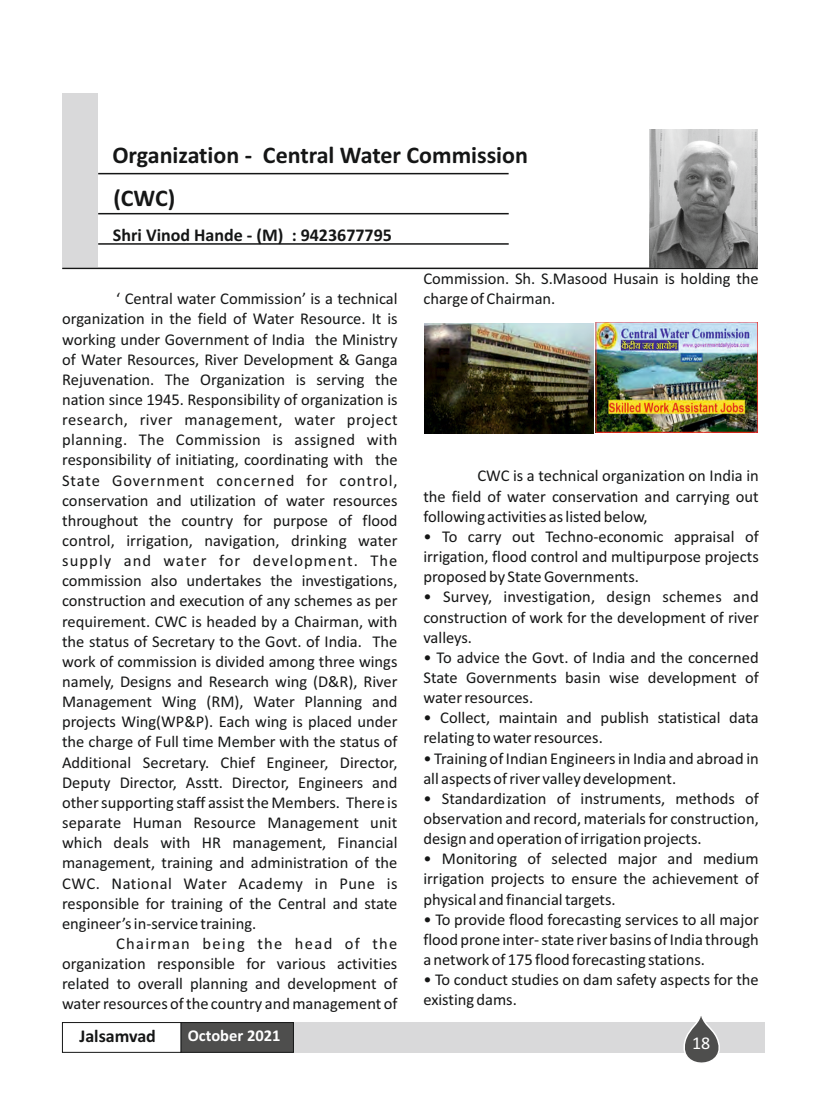
<style>
.page{position:relative;width:834px;height:1102px;background:#fff}
.page>*{position:absolute;margin:0;border:0;box-sizing:border-box;transform-origin:0 0}
.t1{font:700 24px/42.3px "Calibri";color:#151616}
.t2{font:700 18px "Calibri";color:#151616}
.t3{font:18px "Calibri";color:#fff}
.t4{font:16.5px/20.1px "Calibri";color:#151616;text-align:justify}
.t5{font:700 16.5px "Calibri";color:#fff}
</style>
<div class="page">
<hr style="left:62px;top:268px;width:696px;height:1px;background:#151616">
<div style="left:62px;top:94px;width:36px;height:173px;background:#d9d9da"></div>
<hr style="left:98px;top:173px;width:410px;height:1px;background:#151616">
<hr style="left:98px;top:243px;width:411px;height:2px;background:#151616">
<hr style="left:98px;top:213px;width:411px;height:1px;background:#151616">
<img style="left:650px;top:130px;width:108px;height:138px">
<div style="left:62px;top:1022px;width:119px;height:30px;background:#fff;border:1px solid #151616"></div>
<div style="left:181px;top:1022px;width:584px;height:31px;background:#d9d9da"></div>
<svg style="left:683px;top:1016px;width:37px;height:47px"></svg>
<div style="left:181px;top:1022px;width:113px;height:30px;background:#4e4e4d;border:1px solid #151616"></div>
<img style="left:425px;top:323px;width:168px;height:110px">
<img style="left:596px;top:322px;width:161px;height:111px">
<h1 class="t1" style="left:112px;top:136px;width:417px">Organization - Central Water Commission (CWC)</h1>
<p class="t2" style="left:113px;top:227px;width:280px">Shri Vinod Hande - (M) : 9423677795</p>
<p class="t4" style="left:62px;top:290px;width:337px;text-indent:54px">‘ Central water Commission’ is a technical organization in the field of Water Resource. It is working under Government of India the Ministry of Water Resources, River Development &amp; Ganga Rejuvenation. The Organization is serving the nation since 1945. Responsibility of organization is research, river management, water project planning. The Commission is assigned with responsibility of initiating, coordinating with the State Government concerned for control, conservation and utilization of water resources throughout the country for purpose of flood control, irrigation, navigation, drinking water supply and water for development. The commission also undertakes the investigations, construction and execution of any schemes as per requirement. CWC is headed by a Chairman, with the status of Secretary to the Govt. of India. The work of commission is divided among three wings namely, Designs and Research wing (D&amp;R), River Management Wing (RM), Water Planning and projects Wing(WP&amp;P). Each wing is placed under the charge of Full time Member with the status of Additional Secretary. Chief Engineer, Director, Deputy Director, Asstt. Director, Engineers and other supporting staff assist the Members. There is separate Human Resource Management unit which deals with HR management, Financial management, training and administration of the CWC. National Water Academy in Pune is responsible for training of the Central and state engineer’s in-service training.</p>
<p class="t4" style="left:62px;top:934px;width:337px;text-indent:54px">Chairman being the head of the organization responsible for various activities related to overall planning and development of water resources of the country and management of</p>
<p class="t2" style="left:79px;top:1028px;width:78px">Jalsamvad</p>
<p class="t5" style="left:188px;top:1029px;width:94px">October 2021</p>
<p class="t4" style="left:423px;top:270px;width:337px">Commission. Sh. S.Masood Husain is holding the charge of Chairman.</p>
<p class="t4" style="left:423px;top:467px;width:337px;text-indent:54px">CWC is a technical organization on India in the field of water conservation and carrying out following activities as listed below,</p>
<p class="t4" style="left:423px;top:528px;width:337px">• To carry out Techno-economic appraisal of irrigation, flood control and multipurpose projects proposed by State Governments.</p>
<p class="t4" style="left:423px;top:588px;width:337px">• Survey, investigation, design schemes and construction of work for the development of river valleys.</p>
<p class="t4" style="left:423px;top:648px;width:337px">• To advice the Govt. of India and the concerned State Governments basin wise development of water resources.</p>
<p class="t4" style="left:423px;top:709px;width:337px">• Collect, maintain and publish statistical data relating to water resources.</p>
<p class="t4" style="left:423px;top:749px;width:337px">• Training of Indian Engineers in India and abroad in all aspects of river valley development.</p>
<p class="t4" style="left:423px;top:789px;width:337px">• Standardization of instruments, methods of observation and record, materials for construction, design and operation of irrigation projects.</p>
<p class="t4" style="left:423px;top:850px;width:337px">• Monitoring of selected major and medium irrigation projects to ensure the achievement of physical and financial targets.</p>
<p class="t4" style="left:423px;top:910px;width:337px">• To provide flood forecasting services to all major flood prone inter- state river basins of India through a network of 175 flood forecasting stations.</p>
<p class="t4" style="left:423px;top:971px;width:337px">• To conduct studies on dam safety aspects for the existing dams.</p>
<p class="t3" style="left:692px;top:1035px;width:20px">18</p>
</div>
